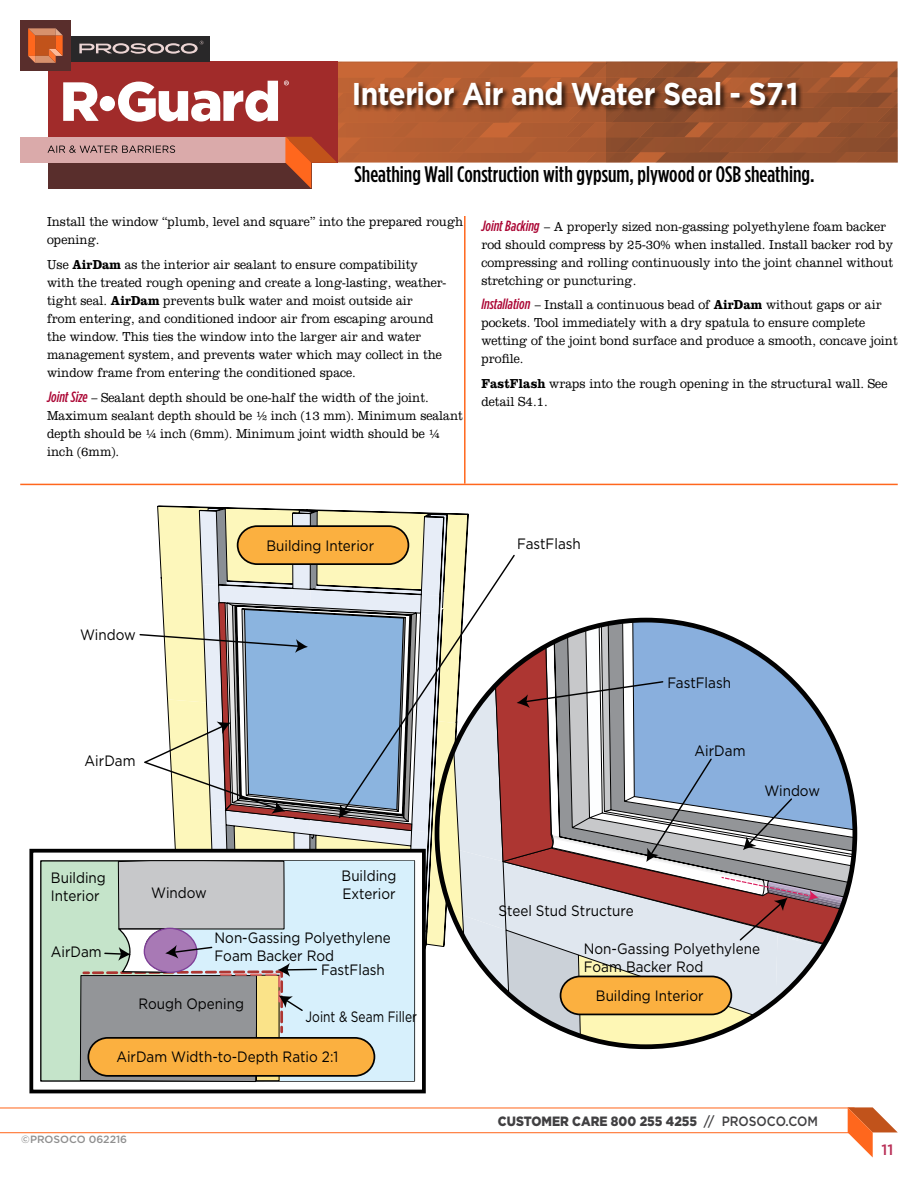
<style>
.page{position:relative;width:918px;height:1188px;background:#fff}
.page>*{position:absolute;margin:0;border:0;box-sizing:border-box;transform-origin:0 0}
.t1{font:700 31.5px "Gotham";letter-spacing:-.02em;color:#fff;scale:.9 1}
.t2{font:500 22.5px "Gotham Condensed";color:#000}
.t3{font:15px/18px "Gotham";color:#000;scale:.9 1}
.t4{font:15px "Gotham";color:#000;scale:.8 1}
.t5{font:500 15px "Gotham";color:#b93057}
.t6{font:300 13.5px/18px "Clarendon LT Std";color:#000;scale:.9 1}
.t7{font:900 13.5px "Gotham";color:#414042;scale:.9 1}
.t8{font:500 10.5px "Gotham";color:#8f8f8f}
.s1{font-weight:700}
.s2{font-family:"Gotham Condensed";font-weight:500;font-style:italic;font-size:14.85px;color:#ab0634}
.s3{font-weight:500}
</style>
<div class="page">
<div style="left:48px;top:61px;width:289px;height:102px;background:#a12b2a"></div>
<div style="left:48px;top:162px;width:263px;height:27px;background:#592e2c"></div>
<div style="left:20px;top:137px;width:269px;height:26px;background:#daaaaa"></div>
<svg style="left:48px;top:145px;width:127px;height:8px"></svg>
<svg style="left:63px;top:82px;width:36px;height:39px"></svg>
<div style="left:100px;top:96px;width:15px;height:15px;background:#fff;border-radius:8px"></div>
<svg style="left:118px;top:81px;width:160px;height:41px"></svg>
<svg style="left:284px;top:62px;width:614px;height:127px"></svg>
<div style="left:48px;top:36px;width:162px;height:25px;background:#292829"></div>
<div style="left:20px;top:20px;width:51px;height:51px;background:#592e2c"></div>
<svg style="left:28px;top:28px;width:35px;height:35px"></svg>
<svg style="left:79px;top:41px;width:124px;height:13px"></svg>
<hr style="left:0;top:1132px;width:855px;height:1px;background:#ff7633">
<hr style="left:0;top:1107px;width:855px;height:2px;background:#ff7633">
<svg style="left:848px;top:1107px;width:50px;height:51px"></svg>
<div style="left:30px;top:849px;width:396px;height:244px;border:4px solid #000"></div>
<div style="left:40px;top:860px;width:375px;height:222px;background:#c5e4ca;border:1px solid #010101"></div>
<svg style="left:80px;top:506px;width:774px;height:576px"></svg>
<hr style="left:464px;top:216px;width:2px;height:268px;background:#ff671d">
<hr style="left:20px;top:484px;width:878px;height:1px;background:#ff671d">
<div style="left:353px;top:80px;width:450px;height:33px;background:#000;opacity:.75"></div>
<h1 class="t1" style="left:352px;top:73px;width:498px">Interior Air and Water Seal - S7.1</h1>
<h2 class="t2" style="left:355px;top:161px;width:461px">Sheathing Wall Construction with gypsum, plywood or OSB sheathing.</h2>
<p class="t6" style="left:47px;top:213px;width:464px">Install the window “plumb, level and square” into the prepared rough opening.</p>
<p class="t6" style="left:47px;top:256px;width:445px">Use <span class="s1">AirDam</span> as the interior air sealant to ensure compatibility with the treated rough opening and create a long-lasting, weather&shy;tight seal. <span class="s1">AirDam</span> prevents bulk water and moist outside air<br>from entering, and conditioned indoor air from escaping around the window. This ties the window into the larger air and water management system, and prevents water which may collect in the window frame from entering the conditioned space.</p>
<p class="t6" style="left:47px;top:388px;width:463px"><span class="s2">Joint Size</span> – Sealant depth should be one-half the width of the joint.<br>Maximum sealant depth should be ½ inch (13 mm). Minimum sealant depth should be ¼ inch (6mm). Minimum joint width should be ¼ inch (6mm).</p>
<p class="t6" style="left:481px;top:217px;width:459px"><span class="s2">Joint Backing</span> – A properly sized non-gassing polyethylene foam backer rod should compress by 25-30% when installed. Install backer rod by compressing and rolling continuously into the joint channel without stretching or puncturing.</p>
<p class="t6" style="left:481px;top:296px;width:464px"><span class="s2">Installation</span> – Install a continuous bead of <span class="s1">AirDam</span> without gaps or air pockets. Tool immediately with a dry spatula to ensure complete wetting of the joint bond surface and produce a smooth, concave joint profile.</p>
<p class="t6" style="left:481px;top:375px;width:453px"><span class="s1">FastFlash</span> wraps into the rough opening in the structural wall. See detail S4.1.</p>
<p class="t3" style="left:80px;top:625px;width:63px">Window</p>
<p class="t3" style="left:85px;top:751px;width:58px">AirDam</p>
<p class="t3" style="left:266px;top:536px;width:121px">Building Interior</p>
<p class="t3" style="left:51px;top:868px;width:63px">Building<br>Interior</p>
<p class="t3" style="left:342px;top:867px;width:63px">Building<br>Exterior</p>
<p class="t3" style="left:151px;top:883px;width:63px">Window</p>
<p class="t3" style="left:51px;top:942px;width:58px">AirDam</p>
<p class="t3" style="left:215px;top:929px;width:197px">Non-Gassing Polyethylene<br>Foam Backer Rod</p>
<p class="t3" style="left:139px;top:995px;width:119px">Rough Opening</p>
<p class="t3" style="left:321px;top:961px;width:72px">FastFlash</p>
<p class="t4" style="left:306px;top:1007px;width:141px">Joint &amp; Seam Filler</p>
<p class="t3" style="left:116px;top:1047px;width:248px">AirDam Width-to-Depth Ratio 2:1</p>
<p class="t8" style="left:21px;top:1133px;width:107px">©PROSOCO 062216</p>
<p class="t3" style="left:517px;top:534px;width:72px">FastFlash</p>
<p class="t3" style="left:667px;top:674px;width:72px">FastFlash</p>
<p class="t3" style="left:695px;top:741px;width:58px">AirDam</p>
<p class="t3" style="left:764px;top:781px;width:63px">Window</p>
<p class="t3" style="left:499px;top:901px;width:152px">Steel Stud Structure</p>
<p class="t3" style="left:584px;top:939px;width:197px">Non-Gassing Polyethylene<br>Foam Backer Rod</p>
<p class="t3" style="left:596px;top:987px;width:121px">Building Interior</p>
<p class="t7" style="left:498px;top:1112px;width:357px">CUSTOMER CARE 800 255 4255 <span class="s3">// PROSOCO.COM</span></p>
<p class="t5" style="left:882px;top:1140px;width:13px">11</p>
</div>
